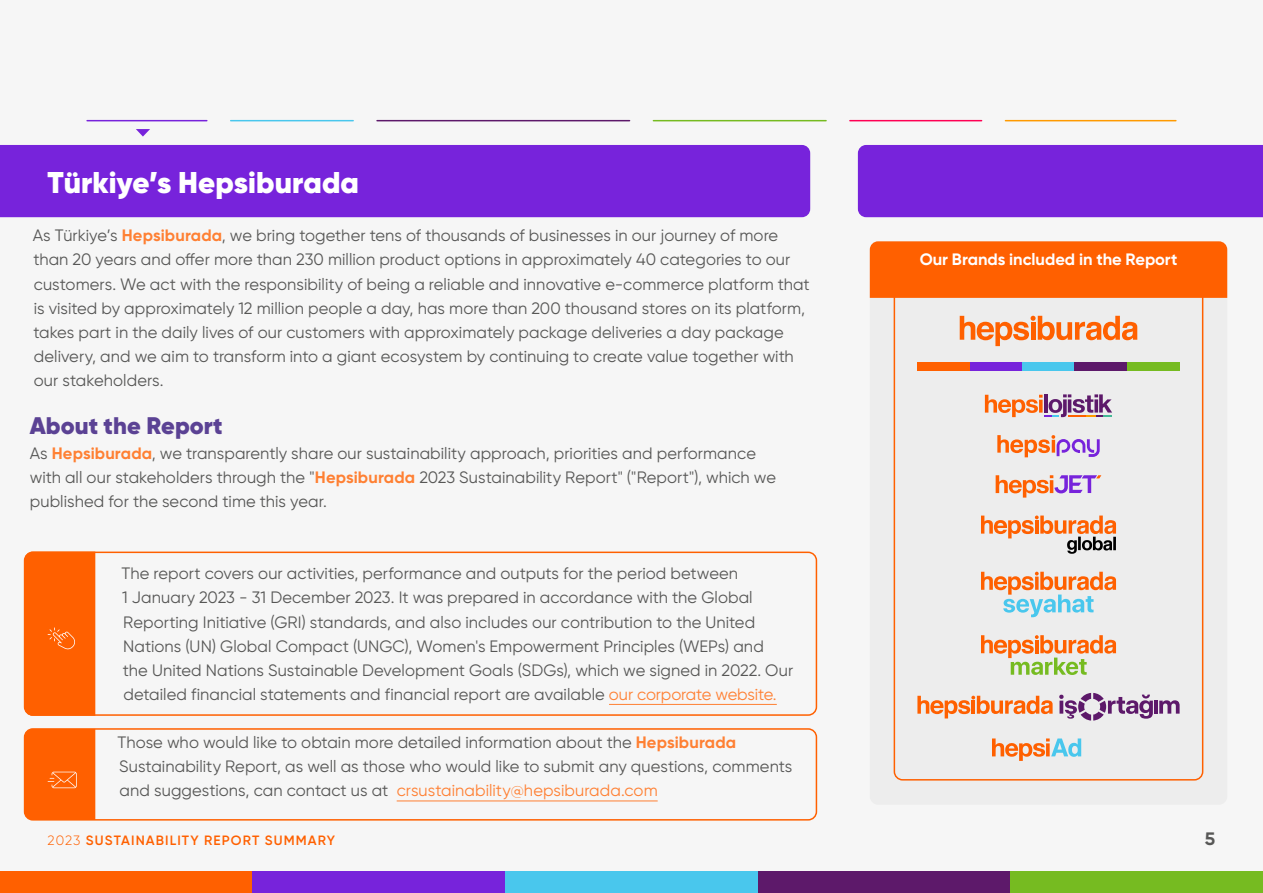
<style>
.page{position:relative;width:1263px;height:893px;background:#f6f6f6}
.page>*{position:absolute;margin:0;border:0;box-sizing:border-box;transform-origin:0 0}
.t1{font:900 30px "Gilroy";letter-spacing:.005em;color:#fff}
.t2{font:900 24px "Gilroy";letter-spacing:.005em;color:#5b4294}
.t3{font:700 18px "Gilroy";color:#575756}
.t4{font:16.5px/24.2px "Gilroy";letter-spacing:.005em;color:#575756}
.t5{font:700 16.5px "Gilroy";letter-spacing:-.005em;color:#fff}
.t6{font:600 13.5px "Gilroy";letter-spacing:.08em;color:#ff6000}
.s1{font-weight:700;color:#ff8033}
.s2{color:#ff8033}
.s3{font-weight:300}
</style>
<div class="page">
<div style="left:0;top:145px;width:810px;height:72px;background:#7723db"></div>
<div style="left:858px;top:145px;width:405px;height:72px;background:#7723db"></div>
<svg style="left:136px;top:129px;width:14px;height:8px"></svg>
<div style="left:870px;top:241px;width:357px;height:564px;background:#ededed;border-radius:8px"></div>
<div style="left:870px;top:241px;width:357px;height:57px;background:#ff6000"></div>
<svg style="left:893px;top:289px;width:311px;height:492px"></svg>
<svg style="left:960px;top:316px;width:177px;height:30px"></svg>
<div style="left:917px;top:362px;width:53px;height:8px;background:#ff6000"></div>
<div style="left:970px;top:362px;width:52px;height:8px;background:#7723db"></div>
<div style="left:1022px;top:362px;width:53px;height:8px;background:#49c7ed"></div>
<div style="left:1075px;top:362px;width:52px;height:8px;background:#5d196a"></div>
<div style="left:1127px;top:362px;width:52px;height:8px;background:#76bb21"></div>
<svg style="left:981px;top:572px;width:135px;height:45px"></svg>
<svg style="left:981px;top:515px;width:135px;height:39px"></svg>
<svg style="left:996px;top:475px;width:105px;height:23px"></svg>
<svg style="left:997px;top:434px;width:103px;height:23px"></svg>
<svg style="left:985px;top:394px;width:127px;height:23px"></svg>
<svg style="left:992px;top:738px;width:89px;height:23px"></svg>
<svg style="left:981px;top:635px;width:135px;height:40px"></svg>
<svg style="left:917px;top:696px;width:135px;height:22px"></svg>
<hr style="left:1154px;top:701px;width:4px;height:13px;background:#5d196a">
<svg style="left:1159px;top:700px;width:20px;height:14px"></svg>
<svg style="left:1059px;top:693px;width:94px;height:28px"></svg>
<div style="left:24px;top:552px;width:793px;height:164px;border:2px solid #ff6000;border-radius:8px"></div>
<div style="left:24px;top:728px;width:793px;height:93px;border:2px solid #ff6000;border-radius:8px"></div>
<hr style="left:609px;top:704px;width:168px;height:1px;background:#ff8033">
<hr style="left:397px;top:800px;width:261px;height:1px;background:#ff8033">
<div style="left:25px;top:552px;width:70px;height:164px;background:#ff6000"></div>
<div style="left:25px;top:729px;width:70px;height:91px;background:#ff6000"></div>
<div style="left:0;top:871px;width:253px;height:22px;background:#ff6000"></div>
<div style="left:253px;top:871px;width:252px;height:22px;background:#7723db"></div>
<div style="left:505px;top:871px;width:253px;height:22px;background:#49c7ed"></div>
<div style="left:758px;top:871px;width:252px;height:22px;background:#5d196a"></div>
<div style="left:1010px;top:871px;width:253px;height:22px;background:#76bb21"></div>
<hr style="left:87px;top:120px;width:120px;height:1px;background:#7723db">
<hr style="left:231px;top:120px;width:122px;height:1px;background:#49c7ed">
<hr style="left:377px;top:120px;width:252px;height:1px;background:#5d196a">
<hr style="left:653px;top:120px;width:173px;height:1px;background:#76bb21">
<hr style="left:850px;top:120px;width:131px;height:1px;background:#ff0053">
<hr style="left:1005px;top:120px;width:171px;height:1px;background:#ff9a00">
<h1 class="t1" style="left:48px;top:164px;width:313px">Türkiye’s Hepsiburada</h1>
<p class="t4" style="left:33px;top:223px;width:778px">As Türkiye’s <span class="s1">Hepsiburada</span>, we bring together tens of thousands of businesses in our journey of more than 20 years and offer more than 230 million product options in approximately 40 categories to our customers. We act with the responsibility of being a reliable and innovative e-commerce platform that is visited by approximately 12 million people a day, has more than 200 thousand stores on its platform, takes part in the daily lives of our customers with approximately package deliveries a day package delivery, and we aim to transform into a giant ecosystem by continuing to create value together with our stakeholders.</p>
<h2 class="t2" style="left:30px;top:411px;width:194px">About the Report</h2>
<p class="t4" style="left:30px;top:441px;width:748px">As <span class="s1">Hepsiburada</span>, we transparently share our sustainability approach, priorities and performance with all our stakeholders through the "<span class="s1">Hepsiburada</span> 2023 Sustainability Report" ("Report"), which we published for the second time this year.</p>
<p class="t5" style="left:920px;top:249px;width:259px">Our Brands included in the Report</p>
<p class="t4" style="left:121px;top:561px;width:673px">The report covers our activities, performance and outputs for the period between<br>1 January 2023 - 31 December 2023. It was prepared in accordance with the Global Reporting Initiative (GRI) standards, and also includes our contribution to the United Nations (UN) Global Compact (UNGC), Women's Empowerment Principles (WEPs) and<br>the United Nations Sustainable Development Goals (SDGs), which we signed in 2022. Our detailed financial statements and financial report are available <span class="s2">our corporate website.</span></p>
<p class="t4" style="left:118px;top:730px;width:676px">Those who would like to obtain more detailed information about the <span class="s1">Hepsiburada<br></span>Sustainability Report, as well as those who would like to submit any questions, comments and suggestions, can contact us at <span class="s2">crsustainability@hepsiburada.com</span></p>
<p class="t6" style="left:48px;top:832px;width:289px"><span class="s3">2023</span> SUSTAINABILITY REPORT SUMMARY</p>
<p class="t3" style="left:1205px;top:827px;width:12px">5</p>
</div>
